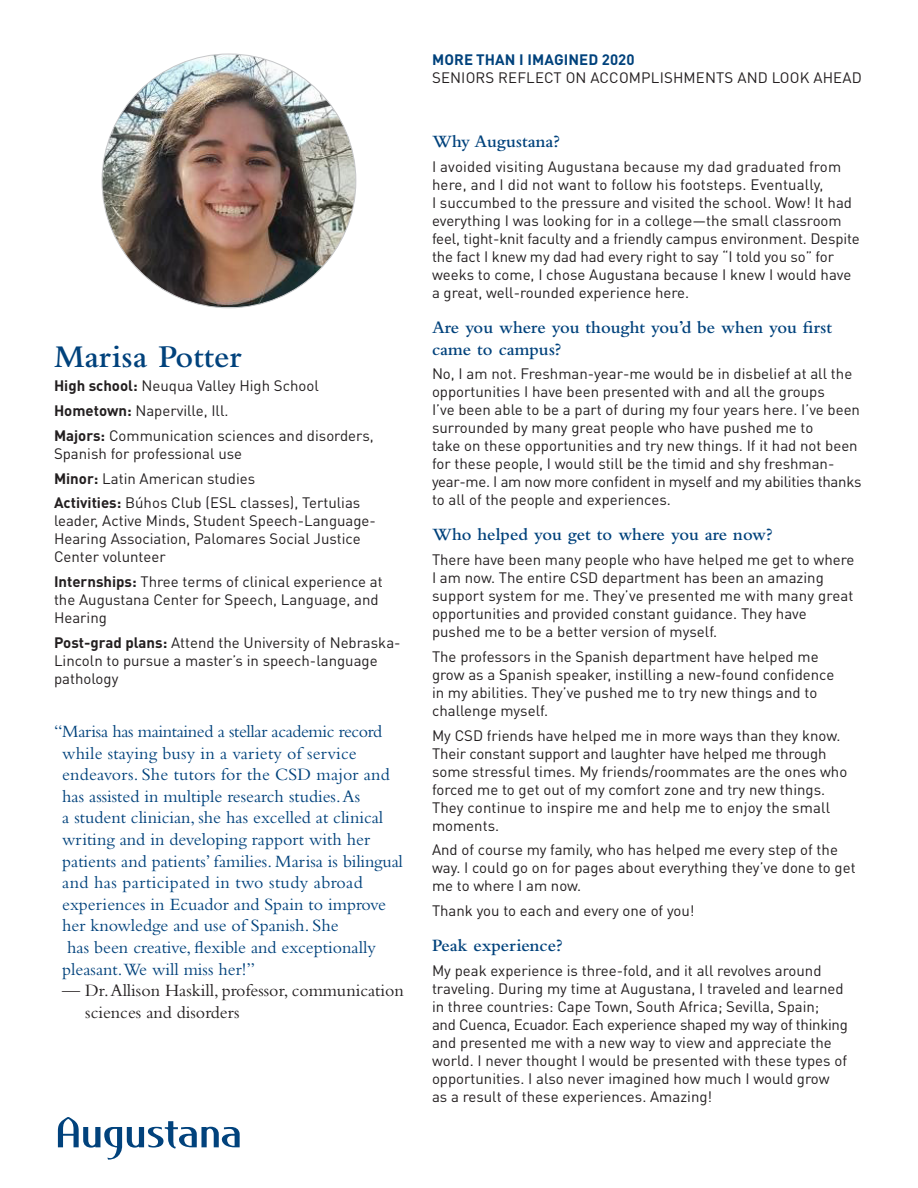
<style>
.page{position:relative;width:918px;height:1188px;background:#fff}
.page>*{position:absolute;margin:0;border:0;box-sizing:border-box;transform-origin:0 0}
.Subhead{font:600 33px "Bembo Std";color:#01427c}
.t1{font:18px/21.6px "Bembo Std";color:#01427c}
.Subhead-2{font:600 18px/21.6px "Bembo Std";color:#01427c}
.t2{font:18px/21.6px "Bembo Std";color:#231f20}
.Body_Copy{font:15px/18px "DINOT";color:#231f20}
.t3{font:700 15px "DINOT";letter-spacing:.01em;color:#01427c}
.s1{font-weight:700}
</style>
<div class="page">
<svg style="left:58px;top:1117px;width:182px;height:43px"></svg>
<img style="left:102px;top:54px;width:254px;height:253px">
<p class="Subhead" style="left:54px;top:338px;width:189px">Marisa Potter</p>
<p class="Body_Copy" style="left:54px;top:376px;width:266px"><span class="s1">High school:</span> Neuqua Valley High School</p>
<p class="Body_Copy" style="left:54px;top:401px;width:176px"><span class="s1">Hometown:</span> Naperville, Ill.</p>
<p class="Body_Copy" style="left:54px;top:426px;width:321px"><span class="s1">Majors:</span> Communication sciences and disorders,<br>Spanish for professional use</p>
<p class="Body_Copy" style="left:54px;top:469px;width:203px"><span class="s1">Minor:</span> Latin American studies</p>
<p class="Body_Copy" style="left:54px;top:493px;width:323px"><span class="s1">Activities:</span> Búhos Club (ESL classes), Tertulias leader, Active Minds, Student Speech-Language-Hearing Association, Palomares Social Justice Center volunteer</p>
<p class="Body_Copy" style="left:54px;top:572px;width:330px"><span class="s1">Internships:</span> Three terms of clinical experience at the Augustana Center for Speech, Language, and<br>Hearing</p>
<p class="Body_Copy" style="left:54px;top:633px;width:348px"><span class="s1">Post-grad plans:</span> Attend the University of Nebraska-<br>Lincoln to pursue a master’s in speech-language pathology</p>
<p class="t1" style="left:62px;top:720px;width:342px;text-indent:-8px">“Marisa has maintained a stellar academic record while staying busy in a variety of service endeavors. She tutors for the CSD major and has assisted in multiple research studies. As<br>a student clinician, she has excelled at clinical writing and in developing rapport with her patients and patients’ families. Marisa is bilingual and has participated in two study abroad experiences in Ecuador and Spain to improve her knowledge and use of Spanish. She<br>has been creative, flexible and exceptionally pleasant.We will miss her!”</p>
<p class="t2" style="left:85px;top:979px;width:320px;text-indent:-23px">— Dr. Allison Haskill, professor, communication sciences and disorders</p>
<p class="t3" style="left:432px;top:50px;width:204px">MORE THAN I IMAGINED 2020</p>
<p class="Body_Copy" style="left:432px;top:68px;width:431px">SENIORS REFLECT ON ACCOMPLISHMENTS AND LOOK AHEAD</p>
<p class="Subhead-2" style="left:432px;top:131px;width:129px">Why Augustana?</p>
<p class="Body_Copy" style="left:432px;top:157px;width:429px">I avoided visiting Augustana because my dad graduated from here, and I did not want to follow his footsteps. Eventually,<br>I succumbed to the pressure and visited the school. Wow! It had everything I was looking for in a college—the small classroom feel, tight-knit faculty and a friendly campus environment. Despite the fact I knew my dad had every right to say “I told you so” for weeks to come, I chose Augustana because I knew I would have a great, well-rounded experience here.</p>
<p class="Subhead-2" style="left:432px;top:317px;width:402px">Are you where you thought you’d be when you first came to campus?</p>
<p class="Body_Copy" style="left:432px;top:364px;width:431px">No, I am not. Freshman-year-me would be in disbelief at all the opportunities I have been presented with and all the groups<br>I’ve been able to be a part of during my four years here. I’ve been surrounded by many great people who have pushed me to<br>take on these opportunities and try new things. If it had not been for these people, I would still be the timid and shy freshman&shy;year-me. I am now more confident in myself and my abilities thanks to all of the people and experiences.</p>
<p class="Subhead-2" style="left:432px;top:524px;width:342px">Who helped you get to where you are now?</p>
<p class="Body_Copy" style="left:432px;top:550px;width:424px">There have been many people who have helped me get to where I am now. The entire CSD department has been an amazing support system for me. They’ve presented me with many great opportunities and provided constant guidance. They have pushed me to be a better version of myself.</p>
<p class="Body_Copy" style="left:432px;top:647px;width:404px">The professors in the Spanish department have helped me grow as a Spanish speaker, instilling a new-found confidence in my abilities. They’ve pushed me to try new things and to challenge myself.</p>
<p class="Body_Copy" style="left:432px;top:726px;width:417px">My CSD friends have helped me in more ways than they know.<br>Their constant support and laughter have helped me through some stressful times. My friends/roommates are the ones who forced me to get out of my comfort zone and try new things.<br>They continue to inspire me and help me to enjoy the small moments.</p>
<p class="Body_Copy" style="left:432px;top:840px;width:425px">And of course my family, who has helped me every step of the way. I could go on for pages about everything they’ve done to get me to where I am now.</p>
<p class="Body_Copy" style="left:432px;top:901px;width:264px">Thank you to each and every one of you!</p>
<p class="Subhead-2" style="left:432px;top:935px;width:132px">Peak experience?</p>
<p class="Body_Copy" style="left:432px;top:961px;width:417px">My peak experience is three-fold, and it all revolves around traveling. During my time at Augustana, I traveled and learned in three countries: Cape Town, South Africa; Sevilla, Spain;<br>and Cuenca, Ecuador. Each experience shaped my way of thinking and presented me with a new way to view and appreciate the world. I never thought I would be presented with these types of opportunities. I also never imagined how much I would grow as a result of these experiences. Amazing!</p>
</div>
